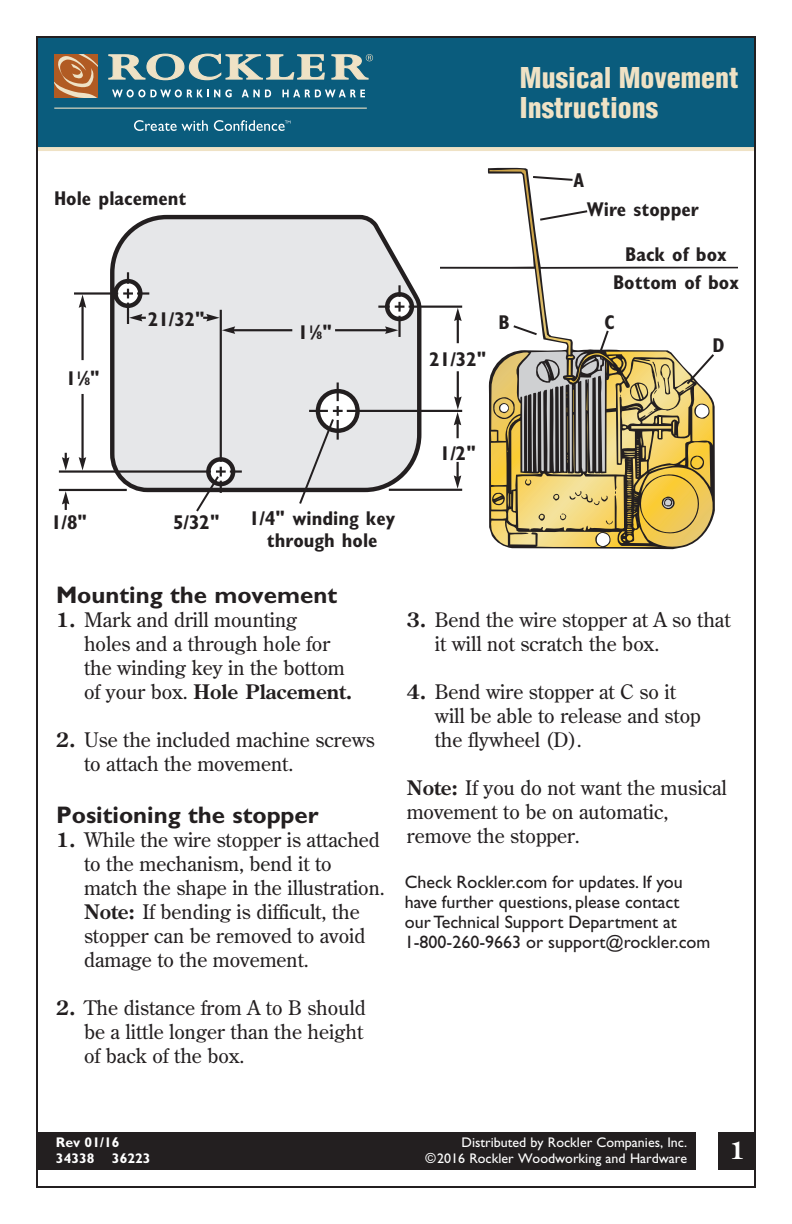
<style>
.page{position:relative;width:792px;height:1224px;background:#fff}
.page>*{position:absolute;margin:0;border:0;box-sizing:border-box;transform-origin:0 0}
.t1{font:900 condensed 28px/30px "Helvetica";color:#efe2c5}
.t2{font:700 24px "Gill Sans";color:#231f20}
.t3{font:700 24px "Century Old Style";color:#fff}
.t4{font:20px/24px "Century Old Style";color:#231f20}
.t5{font:700 condensed 20px/28.2px "Gill Sans";color:#231f20;text-align:center}
.t6{font:18px/20px "Gill Sans";color:#231f20}
.t7{font:14px/16px "Gill Sans";color:#fff;text-align:right}
.t8{font:700 14px/16px "Gill Sans";color:#fff}
.s1{font-size:11px}
.s2{font-weight:700}
</style>
<div class="page">
<div style="left:36px;top:36px;width:720px;height:113px;background:#0a5c7d"></div>
<hr style="left:36px;top:147px;width:720px;height:4px;background:#efe2c5">
<svg style="left:112px;top:89px;width:120px;height:8px"></svg>
<svg style="left:242px;top:90px;width:29px;height:7px"></svg>
<svg style="left:282px;top:90px;width:83px;height:7px"></svg>
<svg style="left:54px;top:54px;width:44px;height:43px;background:#bf7b4a"></svg>
<svg style="left:108px;top:53px;width:265px;height:28px"></svg>
<hr style="left:54px;top:108px;width:313px;height:1px;background:#efe2c5">
<svg style="left:134px;top:120px;width:74px;height:11px"></svg>
<svg style="left:214px;top:120px;width:76px;height:11px"></svg>
<div style="left:36px;top:1132px;width:660px;height:38px;background:#231f20"></div>
<div style="left:718px;top:1132px;width:38px;height:38px;background:#231f20"></div>
<svg style="left:108px;top:214px;width:316px;height:279px;background:#dbdcdd"></svg>
<hr style="left:59px;top:470px;width:152px;height:3px;background:#231f20">
<hr style="left:220px;top:310px;width:2px;height:152px;background:#231f20">
<hr style="left:74px;top:292px;width:44px;height:3px;background:#231f20">
<hr style="left:127px;top:303px;width:2px;height:21px;background:#231f20">
<svg style="left:123px;top:272px;width:26px;height:26px"></svg>
<hr style="left:409px;top:306px;width:53px;height:2px;background:#231f20">
<hr style="left:398px;top:316px;width:3px;height:21px;background:#231f20">
<svg style="left:378px;top:285px;width:26px;height:27px"></svg>
<hr style="left:347px;top:410px;width:115px;height:2px;background:#231f20">
<hr style="left:389px;top:489px;width:73px;height:2px;background:#231f20">
<hr style="left:231px;top:329px;width:61px;height:2px;background:#231f20">
<hr style="left:335px;top:329px;width:54px;height:2px;background:#231f20">
<hr style="left:59px;top:489px;width:68px;height:2px;background:#231f20">
<svg style="left:385px;top:326px;width:13px;height:8px"></svg>
<svg style="left:203px;top:314px;width:32px;height:20px"></svg>
<svg style="left:129px;top:314px;width:17px;height:7px"></svg>
<hr style="left:457px;top:371px;width:2px;height:31px;background:#231f20">
<hr style="left:457px;top:317px;width:2px;height:26px;background:#231f20">
<hr style="left:81px;top:394px;width:3px;height:67px;background:#231f20">
<hr style="left:81px;top:303px;width:3px;height:57px;background:#231f20">
<svg style="left:454px;top:462px;width:7px;height:27px"></svg>
<svg style="left:454px;top:396px;width:8px;height:42px"></svg>
<svg style="left:454px;top:308px;width:8px;height:13px"></svg>
<svg style="left:79px;top:295px;width:7px;height:13px"></svg>
<svg style="left:79px;top:457px;width:7px;height:13px"></svg>
<svg style="left:62px;top:491px;width:7px;height:19px"></svg>
<svg style="left:62px;top:453px;width:7px;height:18px"></svg>
<svg style="left:489px;top:169px;width:227px;height:380px"></svg>
<svg style="left:194px;top:467px;width:48px;height:45px"></svg>
<svg style="left:298px;top:382px;width:45px;height:122px"></svg>
<p class="t5" style="left:54px;top:184px;width:134px">Hole placement</p>
<p class="t5" style="left:66px;top:364px;width:35px">1<sup>1</sup>⁄<span class="s1">8</span>"</p>
<p class="t5" style="left:148px;top:305px;width:58px">21/32"</p>
<p class="t5" style="left:298px;top:318px;width:35px">1<sup>1</sup>⁄<span class="s1">8</span>"</p>
<h1 class="t1" style="left:520px;top:63px;width:220px">Musical Movement<br>Instructions</h1>
<p class="t5" style="left:430px;top:345px;width:58px">21/32"</p>
<p class="t5" style="left:499px;top:308px;width:13px">B</p>
<p class="t5" style="left:574px;top:166px;width:12px">A</p>
<p class="t5" style="left:587px;top:195px;width:114px">Wire stopper</p>
<p class="t5" style="left:613px;top:240px;width:127px">Back of box<br>Bottom of box</p>
<p class="t5" style="left:604px;top:308px;width:12px">C</p>
<p class="t5" style="left:713px;top:331px;width:14px">D</p>
<p class="t5" style="left:440px;top:439px;width:37px">1/2"</p>
<p class="t5" style="left:51px;top:508px;width:37px">1/8"</p>
<p class="t5" style="left:173px;top:508px;width:48px">5/32"</p>
<p class="t5" style="left:249px;top:507px;width:148px;line-height:22px">1/4" winding key through hole</p>
<p class="t2" style="left:56px;top:581px;width:283px">Mounting the movement</p>
<p class="t4" style="left:84px;top:607px;width:270px;text-indent:-28px"><span class="s2">1.</span> Mark and drill mounting<br>holes and a through hole for the winding key in the bottom of your box. <span class="s2">Hole Placement.</span></p>
<p class="t4" style="left:84px;top:727px;width:292px;text-indent:-28px"><span class="s2">2.</span> Use the included machine screws to attach the movement.</p>
<p class="t2" style="left:56px;top:801px;width:264px">Positioning the stopper</p>
<p class="t4" style="left:84px;top:827px;width:302px;text-indent:-28px"><span class="s2">1.</span> While the wire stopper is attached to the mechanism, bend it to match the shape in the illustration.<br><span class="s2">Note:</span> If bending is difficult, the stopper can be removed to avoid damage to the movement.</p>
<p class="t4" style="left:84px;top:995px;width:283px;text-indent:-28px"><span class="s2">2.</span> The distance from A to B should be a little longer than the height of back of the box.</p>
<p class="t4" style="left:435px;top:607px;width:297px;text-indent:-28px"><span class="s2">3.</span> Bend the wire stopper at A so that it will not scratch the box.</p>
<p class="t4" style="left:435px;top:679px;width:267px;text-indent:-28px"><span class="s2">4.</span> Bend wire stopper at C so it will be able to release and stop the flywheel (D).</p>
<p class="t4" style="left:407px;top:775px;width:322px"><span class="s2">Note:</span> If you do not want the musical movement to be on automatic, remove the stopper.</p>
<p class="t6" style="left:405px;top:872px;width:307px">Check Rockler.com for updates. If you have further questions, please contact<br>our Technical Support Department at 1-800-260-9663 or support@rockler.com</p>
<p class="t8" style="left:56px;top:1135px;width:96px">Rev 01/16<br>34338 36223</p>
<p class="t7" style="left:425px;top:1134px;width:263px">Distributed by Rockler Companies, Inc. ©2016 Rockler Woodworking and Hardware</p>
<p class="t3" style="left:729px;top:1135px;width:17px">1</p>
</div>
